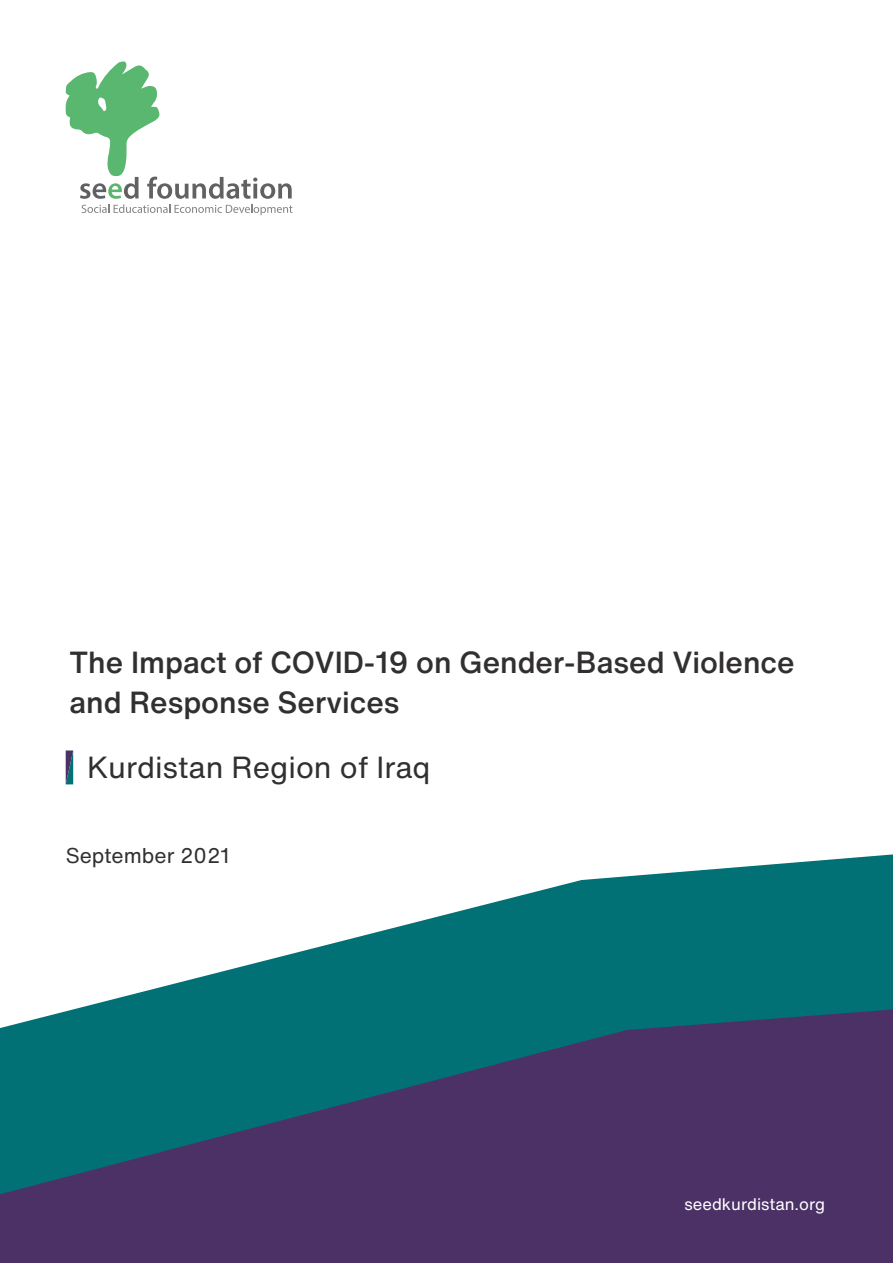
<style>
.page{position:relative;width:893px;height:1263px;background:#fff}
.page>*{position:absolute;margin:0;border:0;box-sizing:border-box;transform-origin:0 0}
.t1{font:500 30px/40.5px "Helvetica Now Text";color:#312f30}
.t2{font:30px "Helvetica Now Text";color:#312f30}
.t3{font:21px "Helvetica Now Text";color:#312f30}
.t4{font:16.5px "Helvetica Now Text";color:#fff}
</style>
<div class="page">
<svg style="left:65px;top:61px;width:227px;height:154px"></svg>
<svg style="left:75px;top:854px;width:818px;height:155px;fill:#027175"></svg>
<svg style="left:0;top:1009px;width:893px;height:254px;background:#36446a"></svg>
<svg style="left:66px;top:750px;width:7px;height:34px"></svg>
<p class="t1" style="left:69px;top:641px;width:727px">The Impact of COVID-19 on Gender-Based Violence and Response Services</p>
<p class="t2" style="left:87px;top:744px;width:345px">Kurdistan Region of Iraq</p>
<p class="t3" style="left:66px;top:840px;width:166px">September 2021</p>
<p class="t4" style="left:685px;top:1191px;width:142px">seedkurdistan.org</p>
</div>
